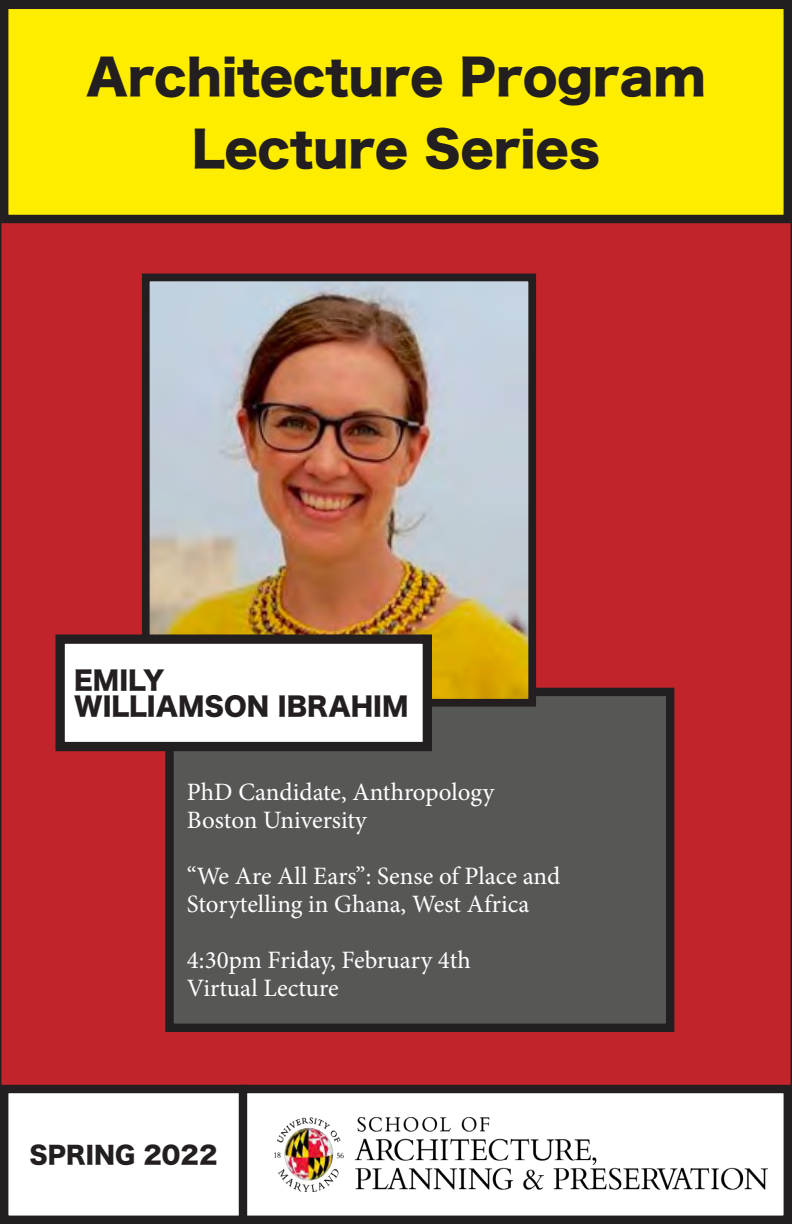
<style>
.page{position:relative;width:792px;height:1224px;background:#fff}
.page>*{position:absolute;margin:0;border:0;box-sizing:border-box;transform-origin:0 0}
.t1{font:48px "Hira Kaku Std W8";color:#231f20}
.t2{font:25.8px "Hira Kaku Std W8";color:#231f20}
.t3{font:25px/28px "Minion Pro";color:#fff}
.t4{font:24px "Hira Kaku Std W8";color:#231f20}
</style>
<div class="page">
<div style="left:1px;top:1px;width:790px;height:1222px;background:#c1242a"></div>
<div style="left:169px;top:692px;width:501px;height:336px;background:#575756"></div>
<div style="left:165px;top:688px;width:509px;height:344px;border:8px solid #231f20"></div>
<img style="left:151px;top:283px;width:376px;height:415px">
<div style="left:142px;top:274px;width:394px;height:433px;border:8px solid #231f20"></div>
<div style="left:4px;top:5px;width:784px;height:214px;background:#ffed00"></div>
<div style="left:0;top:1px;width:792px;height:222px;border:8px solid #231f20"></div>
<div style="left:60px;top:639px;width:367px;height:108px;background:#fff"></div>
<div style="left:55px;top:634px;width:377px;height:117px;border:9px solid #231f20"></div>
<div style="left:4px;top:1089px;width:784px;height:131px;background:#fff"></div>
<img style="left:275px;top:1117px;width:493px;height:74px">
<div style="left:0;top:1085px;width:792px;height:139px;border:8px solid #231f20"></div>
<div style="left:239px;top:1085px;width:8px;height:139px;background:#231f20"></div>
<p class="t1" style="left:86px;top:50px;width:621px">Architecture Program</p>
<p class="t1" style="left:192px;top:122px;width:410px">Lecture Series</p>
<p class="t2" style="left:74px;top:666px;width:92px">EMILY</p>
<p class="t2" style="left:74px;top:692px;width:336px">WILLIAMSON IBRAHIM</p>
<p class="t3" style="left:187px;top:779px;width:309px">PhD Candidate, Anthropology</p>
<p class="t3" style="left:187px;top:807px;width:181px">Boston University</p>
<p class="t3" style="left:187px;top:863px;width:375px">“We Are All Ears”: Sense of Place and<br>Storytelling in Ghana, West Africa</p>
<p class="t3" style="left:187px;top:947px;width:286px">4:30pm Friday, February 4th</p>
<p class="t3" style="left:187px;top:975px;width:153px">Virtual Lecture</p>
<p class="t4" style="left:30px;top:1142px;width:189px">SPRING 2022</p>
</div>
